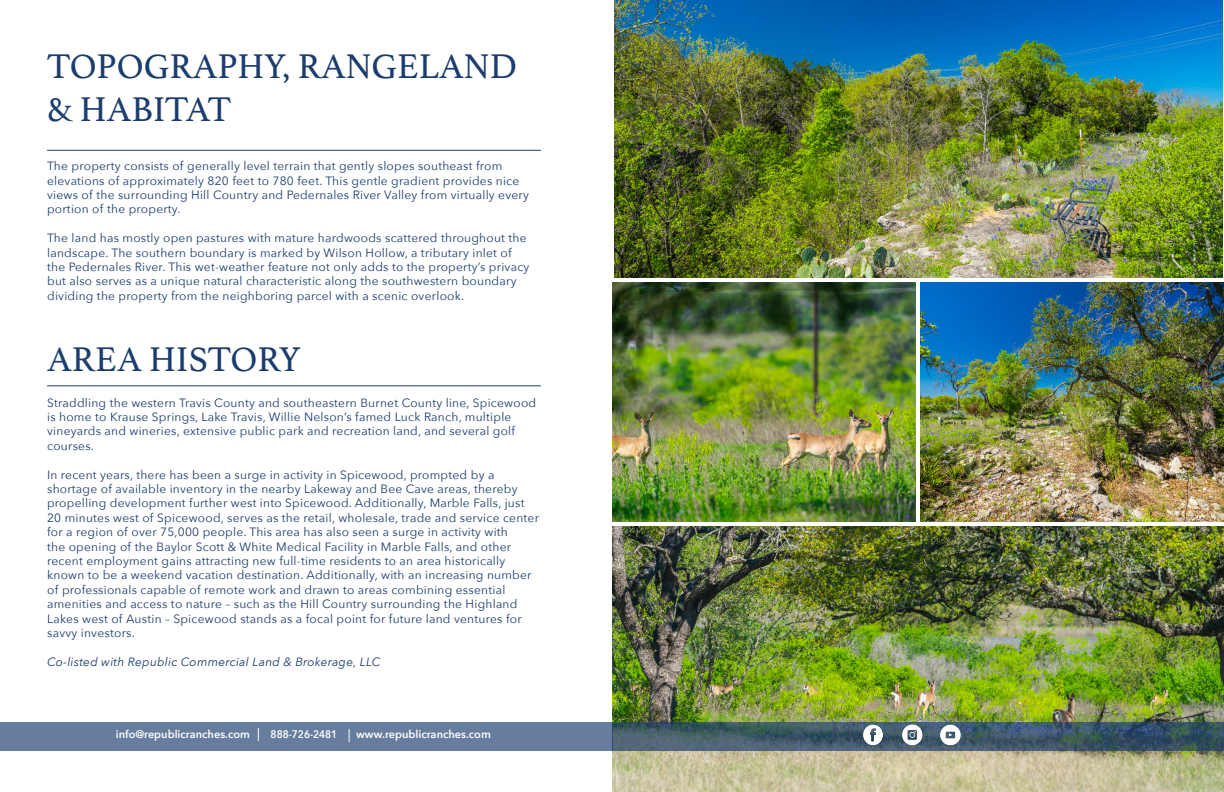
<style>
.page{position:relative;width:1224px;height:792px;background:#fff}
.page>*{position:absolute;margin:0;border:0;box-sizing:border-box;transform-origin:0 0}
.t1{font:36px/43.2px "Athelas";color:#1b3d6d}
.t2{font:12px/14.4px "Avenir Next";letter-spacing:.02em;color:#1b3d6d}
.t3{font:italic 12px "Avenir Next";letter-spacing:.02em;color:#1b3d6d}
.t4{font:600 11px "Avenir Next";color:#fff}
.t5{font:600 11px "Avenir Next";color:#fff;scale:.9 1}
</style>
<div class="page">
<img style="left:612px;top:526px;width:612px;height:266px">
<img style="left:612px;top:282px;width:303px;height:239px">
<img style="left:614px;top:0;width:608px;height:278px">
<img style="left:921px;top:282px;width:303px;height:239px">
<hr style="left:47px;top:385px;width:494px;height:1px;background:#1a3e6d">
<div style="left:0;top:722px;width:612px;height:29px;background:#677d9d"></div>
<svg style="left:258px;top:728px;width:1px;height:13px"></svg>
<svg style="left:349px;top:729px;width:1px;height:13px"></svg>
<svg style="left:612px;top:722px;width:612px;height:29px;background:#3e5868"></svg>
<img style="left:895px;top:724px;width:33px;height:23px">
<img style="left:937px;top:724px;width:29px;height:23px">
<img style="left:856px;top:725px;width:33px;height:22px">
<hr style="left:47px;top:150px;width:494px;height:1px;background:#1a3e6d">
<h1 class="t1" style="left:47px;top:43px;width:471px">TOPOGRAPHY, RANGELAND &amp; HABITAT</h1>
<p class="t2" style="left:47px;top:158px;width:483px">The property consists of generally level terrain that gently slopes southeast from elevations of approximately 820 feet to 780 feet. This gentle gradient provides nice views of the surrounding Hill Country and Pedernales River Valley from virtually every portion of the property.</p>
<p class="t2" style="left:47px;top:230px;width:484px">The land has mostly open pastures with mature hardwoods scattered throughout the landscape. The southern boundary is marked by Wilson Hollow, a tributary inlet of the Pedernales River. This wet-weather feature not only adds to the property’s privacy but also serves as a unique natural characteristic along the southwestern boundary dividing the property from the neighboring parcel with a scenic overlook.</p>
<h1 class="t1" style="left:47px;top:337px;width:255px">AREA HISTORY</h1>
<p class="t2" style="left:47px;top:395px;width:491px">Straddling the western Travis County and southeastern Burnet County line, Spicewood is home to Krause Springs, Lake Travis, Willie Nelson’s famed Luck Ranch, multiple vineyards and wineries, extensive public park and recreation land, and several golf courses.</p>
<p class="t2" style="left:47px;top:467px;width:493px">In recent years, there has been a surge in activity in Spicewood, prompted by a shortage of available inventory in the nearby Lakeway and Bee Cave areas, thereby propelling development further west into Spicewood. Additionally, Marble Falls, just 20 minutes west of Spicewood, serves as the retail, wholesale, trade and service center for a region of over 75,000 people. This area has also seen a surge in activity with<br>the opening of the Baylor Scott &amp; White Medical Facility in Marble Falls, and other recent employment gains attracting new full-time residents to an area historically known to be a weekend vacation destination. Additionally, with an increasing number of professionals capable of remote work and drawn to areas combining essential amenities and access to nature – such as the Hill Country surrounding the Highland Lakes west of Austin – Spicewood stands as a focal point for future land ventures for savvy investors.</p>
<p class="t3" style="left:47px;top:651px;width:335px">Co-listed with Republic Commercial Land &amp; Brokerage, LLC</p>
<p class="t4" style="left:116px;top:725px;width:136px">info@republicranches.com</p>
<p class="t5" style="left:271px;top:725px;width:76px">888-726-2481</p>
<p class="t4" style="left:356px;top:725px;width:136px">www.republicranches.com</p>
</div>
